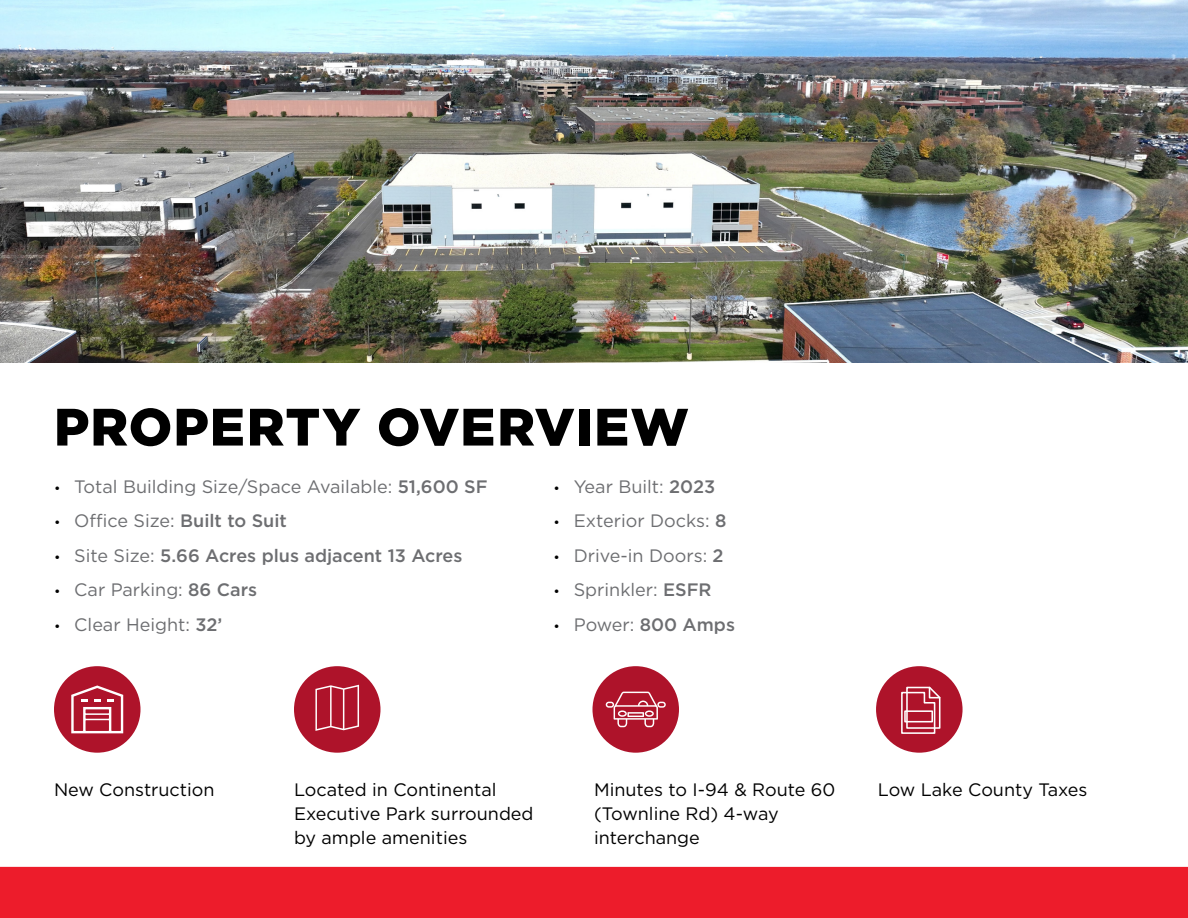
<style>
.page{position:relative;width:1188px;height:918px;background:#fff}
.page>*{position:absolute;margin:0;border:0;box-sizing:border-box;transform-origin:0 0}
.t1{font:900 52.5px "Gotham";letter-spacing:.02em;color:#000}
.t2{font:18px "Gotham";color:#6d6e71}
.t3{font:18px/24px "Gotham";color:#000}
.t4{font:500 18px "Gotham";color:#6d6e71}
.s1{font-size:13.5px;color:#000}
.s2{font-weight:500}
.s3{font-weight:400;font-size:13.5px;color:#000}
.s4{font-weight:400}
</style>
<div class="page">
<div style="left:0;top:867px;width:1188px;height:51px;background:#ed1c2b"></div>
<img style="left:0;top:0;width:1188px;height:363px">
<div style="left:54px;top:666px;width:87px;height:87px;background:#ae132a;border-radius:50%"></div>
<div style="left:294px;top:666px;width:87px;height:87px;background:#ae132a;border-radius:50%"></div>
<svg style="left:71px;top:685px;width:52px;height:48px"></svg>
<div style="left:592px;top:666px;width:87px;height:87px;background:#ae132a;border-radius:50%"></div>
<div style="left:876px;top:666px;width:87px;height:87px;background:#ae132a;border-radius:50%"></div>
<svg style="left:315px;top:685px;width:44px;height:46px"></svg>
<svg style="left:606px;top:692px;width:60px;height:35px"></svg>
<svg style="left:901px;top:686px;width:40px;height:48px"></svg>
<div style="left:904px;top:710px;width:29px;height:12px;border:2px solid #fff"></div>
<h1 class="t1" style="left:54px;top:397px;width:636px">PROPERTY OVERVIEW</h1>
<p class="t2" style="left:54px;top:475px;width:435px"><span class="s1">•</span> Total Building Size/Space Available: <span class="s2">51,600 SF</span></p>
<p class="t2" style="left:54px;top:510px;width:235px"><span class="s1">•</span> Office Size: <span class="s2">Built to Suit</span></p>
<p class="t4" style="left:54px;top:544px;width:410px"><span class="s3">•</span> <span class="s4">Site Size:</span> 5.66 Acres plus adjacent 13 Acres</p>
<p class="t2" style="left:54px;top:579px;width:205px"><span class="s1">•</span> Car Parking: <span class="s2">86 Cars</span></p>
<p class="t2" style="left:54px;top:613px;width:170px"><span class="s1">•</span> Clear Height: <span class="s2">32’</span></p>
<p class="t2" style="left:554px;top:475px;width:163px"><span class="s1">•</span> Year Built: <span class="s2">2023</span></p>
<p class="t2" style="left:554px;top:510px;width:175px"><span class="s1">•</span> Exterior Docks: <span class="s2">8</span></p>
<p class="t2" style="left:554px;top:544px;width:172px"><span class="s1">•</span> Drive-in Doors: <span class="s2">2</span></p>
<p class="t2" style="left:554px;top:579px;width:160px"><span class="s1">•</span> Sprinkler: <span class="s2">ESFR</span></p>
<p class="t4" style="left:554px;top:613px;width:183px"><span class="s3">•</span> <span class="s4">Power:</span> 800 Amps</p>
<p class="t3" style="left:54px;top:777px;width:162px">New Construction</p>
<p class="t3" style="left:294px;top:777px;width:241px">Located in Continental<br>Executive Park surrounded by ample amenities</p>
<p class="t3" style="left:594px;top:777px;width:243px">Minutes to I-94 &amp; Route 60 (Townline Rd) 4-way interchange</p>
<p class="t3" style="left:878px;top:777px;width:211px">Low Lake County Taxes</p>
</div>
